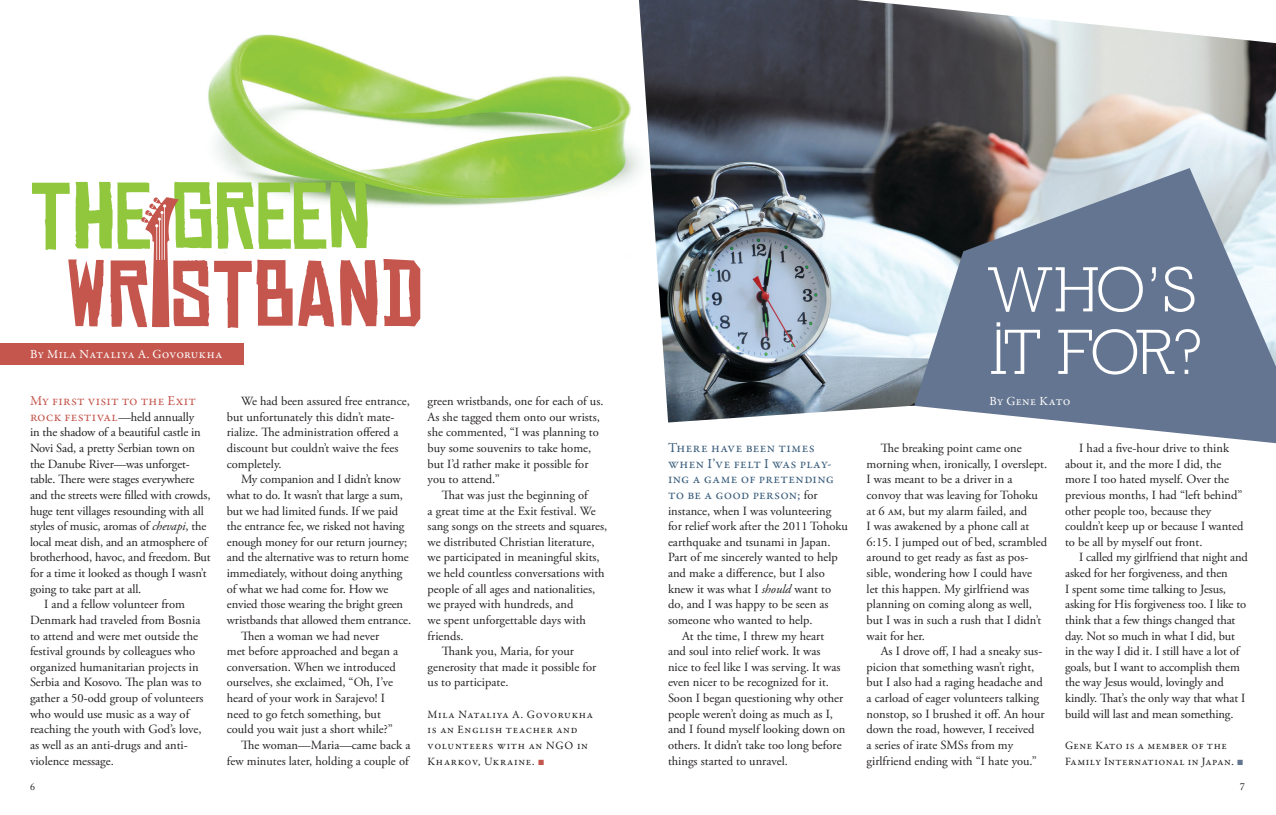
<style>
.page{position:relative;width:1276px;height:815px;background:#fff}
.page>*{position:absolute;margin:0;border:0;box-sizing:border-box;transform-origin:0 0}
.t1{font:90px "Chinese Rocks Rg";color:#c4564d}
.t2{font:90px "Chinese Rocks Rg";color:#90c73d}
.t3{font:65px/62.5px "Nilland";letter-spacing:-.06em;color:#fff}
.t4{font:13.75px/15.6px "Garamond Premr Pro";letter-spacing:.025em;color:#395c7b}
.t5{font:13.75px "Garamond Premr Pro";letter-spacing:.02em;color:#c4564d}
.t6{font:12.5px/15.6px "Adobe Garamond Pro";color:#231f20}
.t7{font:12.5px "Garamond Premr Pro";letter-spacing:.03em;color:#fff}
.t8{font:11.25px/15.6px "Garamond Premr Pro";letter-spacing:.05em;color:#231f20}
.t9{font:10px "Adobe Caslon Pro";color:#231f20}
.s1{font-family:"Arial";color:#c4564d}
.s2{font-family:"Garamond Premr Pro";font-size:13.75px;color:#c4564d}
.s3{font-style:italic}
.s4{font-family:"Adobe Garamond Pro";font-size:12.5px;color:#231f20}
.s5{font-family:"Arial";color:#647591}
</style>
<div class="page">
<img style="left:208px;top:34px;width:431px;height:219px">
<div style="left:0;top:343px;width:244px;height:21px;background:#c4564d"></div>
<img style="left:639px;top:0;width:637px;height:422px">
<svg style="left:914px;top:168px;width:362px;height:275px;background:#808da0"></svg>
<svg style="left:141px;top:197px;width:38px;height:130px"></svg>
<h1 class="t2" style="left:30px;top:168px;width:342px">THE GREEN</h1>
<h1 class="t1" style="left:65px;top:246px;width:361px">WRISTBAND</h1>
<p class="t7" style="left:30px;top:347px;width:194px">By Mila Nataliya A. Govorukha</p>
<p class="t6" style="left:227px;top:394px;width:184px;text-indent:14px">We had been assured free entrance, but unfortunately this didn’t mate&shy;rialize. The administration offered a discount but couldn’t waive the fees completely.</p>
<p class="t6" style="left:241px;top:472px;width:161px">My companion and I didn’t know</p>
<p class="t6" style="left:227px;top:488px;width:178px">what to do. It wasn’t that large a sum,</p>
<p class="t6" style="left:227px;top:503px;width:173px">but we had limited funds. If we paid</p>
<p class="t6" style="left:227px;top:519px;width:179px">the entrance fee, we risked not having</p>
<p class="t6" style="left:227px;top:534px;width:182px">enough money for our return journey;</p>
<p class="t6" style="left:227px;top:550px;width:183px">and the alternative was to return home</p>
<p class="t6" style="left:227px;top:566px;width:177px">immediately, without doing anything</p>
<p class="t6" style="left:227px;top:581px;width:163px">of what we had come for. How we</p>
<p class="t6" style="left:227px;top:597px;width:178px">envied those wearing the bright green</p>
<p class="t6" style="left:227px;top:613px;width:186px">wristbands that allowed them entrance.</p>
<p class="t6" style="left:241px;top:628px;width:140px">Then a woman we had never</p>
<p class="t6" style="left:227px;top:644px;width:173px">met before approached and began a</p>
<p class="t6" style="left:227px;top:659px;width:171px">conversation. When we introduced</p>
<p class="t6" style="left:227px;top:675px;width:168px">ourselves, she exclaimed, “Oh, I’ve</p>
<p class="t6" style="left:227px;top:691px;width:160px">heard of your work in Sarajevo! I</p>
<p class="t6" style="left:227px;top:706px;width:155px">need to go fetch something, but</p>
<p class="t6" style="left:227px;top:722px;width:168px">could you wait just a short while?”</p>
<p class="t6" style="left:241px;top:738px;width:171px">The woman—Maria—came back a</p>
<p class="t6" style="left:227px;top:753px;width:183px">few minutes later, holding a couple of</p>
<p class="t6" style="left:428px;top:394px;width:177px">green wristbands, one for each of us.<br>As she tagged them onto our wrists, she commented, “I was planning to buy some souvenirs to take home, but I’d rather make it possible for you to attend.”</p>
<p class="t6" style="left:442px;top:488px;width:147px">That was just the beginning of</p>
<p class="t6" style="left:427px;top:503px;width:170px">a great time at the Exit festival. We</p>
<p class="t6" style="left:427px;top:519px;width:181px">sang songs on the streets and squares,</p>
<p class="t6" style="left:427px;top:534px;width:168px">we distributed Christian literature,</p>
<p class="t6" style="left:427px;top:550px;width:174px">we participated in meaningful skits,</p>
<p class="t6" style="left:427px;top:566px;width:179px">we held countless conversations with</p>
<p class="t6" style="left:427px;top:581px;width:169px">people of all ages and nationalities,</p>
<p class="t6" style="left:427px;top:597px;width:147px">we prayed with hundreds, and</p>
<p class="t6" style="left:427px;top:613px;width:160px">we spent unforgettable days with</p>
<p class="t6" style="left:427px;top:628px;width:38px">friends.</p>
<p class="t6" style="left:442px;top:644px;width:134px">Thank you, Maria, for your</p>
<p class="t6" style="left:427px;top:659px;width:170px">generosity that made it possible for</p>
<p class="t6" style="left:427px;top:675px;width:82px">us to participate.</p>
<p class="t8" style="left:428px;top:707px;width:167px">Mila Nataliya A. Govorukha is an English teacher and volunteers with an NGO in<br>Kharkov, Ukraine. <span class="s1">■</span></p>
<p class="t5" style="left:30px;top:392px;width:168px">My first visit to the Exit</p>
<p class="t6" style="left:30px;top:409px;width:166px"><span class="s2">rock festival</span>—held annually</p>
<p class="t6" style="left:30px;top:425px;width:172px">in the shadow of a beautiful castle in</p>
<p class="t6" style="left:30px;top:441px;width:167px">Novi Sad, a pretty Serbian town on</p>
<p class="t6" style="left:30px;top:456px;width:161px">the Danube River—was unforget-</p>
<p class="t6" style="left:30px;top:472px;width:166px">table. There were stages everywhere</p>
<p class="t6" style="left:30px;top:488px;width:182px">and the streets were filled with crowds,</p>
<p class="t6" style="left:30px;top:503px;width:175px">huge tent villages resounding with all</p>
<p class="t6" style="left:30px;top:519px;width:178px">styles of music, aromas of <span class="s3">chevapi</span>, the</p>
<p class="t6" style="left:30px;top:534px;width:179px">local meat dish, and an atmosphere of</p>
<p class="t6" style="left:30px;top:550px;width:182px">brotherhood, havoc, and freedom. But</p>
<p class="t6" style="left:30px;top:566px;width:178px">for a time it looked as though I wasn’t</p>
<p class="t6" style="left:30px;top:581px;width:113px">going to take part at all.</p>
<p class="t6" style="left:44px;top:597px;width:142px">I and a fellow volunteer from</p>
<p class="t6" style="left:30px;top:613px;width:172px">Denmark had traveled from Bosnia</p>
<p class="t6" style="left:30px;top:628px;width:170px">to attend and were met outside the</p>
<p class="t6" style="left:30px;top:644px;width:167px">festival grounds by colleagues who</p>
<p class="t6" style="left:30px;top:659px;width:170px">organized humanitarian projects in</p>
<p class="t6" style="left:30px;top:675px;width:173px">Serbia and Kosovo. The plan was to</p>
<p class="t6" style="left:30px;top:691px;width:175px">gather a 50-odd group of volunteers</p>
<p class="t6" style="left:30px;top:706px;width:161px">who would use music as a way of</p>
<p class="t6" style="left:30px;top:722px;width:173px">reaching the youth with God’s love,</p>
<p class="t6" style="left:30px;top:738px;width:159px">as well as an anti-drugs and anti-</p>
<p class="t6" style="left:30px;top:753px;width:85px">violence message.</p>
<p class="t4" style="left:668px;top:440px;width:168px">There have been times when I’ve felt I was play&shy;ing a game of pretending to be a good person; <span class="s4">for</span></p>
<p class="t6" style="left:668px;top:503px;width:165px">instance, when I was volunteering</p>
<p class="t6" style="left:668px;top:519px;width:181px">for relief work after the 2011 Tohoku</p>
<p class="t6" style="left:668px;top:534px;width:164px">earthquake and tsunami in Japan.</p>
<p class="t6" style="left:668px;top:550px;width:171px">Part of me sincerely wanted to help</p>
<p class="t6" style="left:668px;top:566px;width:158px">and make a difference, but I also</p>
<p class="t6" style="left:668px;top:581px;width:165px">knew it was what I <span class="s3">should</span> want to</p>
<p class="t6" style="left:668px;top:597px;width:162px">do, and I was happy to be seen as</p>
<p class="t6" style="left:668px;top:613px;width:146px">someone who wanted to help.</p>
<p class="t6" style="left:682px;top:628px;width:144px">At the time, I threw my heart</p>
<p class="t6" style="left:668px;top:644px;width:154px">and soul into relief work. It was</p>
<p class="t6" style="left:668px;top:659px;width:174px">nice to feel like I was serving. It was</p>
<p class="t6" style="left:668px;top:675px;width:162px">even nicer to be recognized for it.</p>
<p class="t6" style="left:668px;top:691px;width:177px">Soon I began questioning why other</p>
<p class="t6" style="left:668px;top:706px;width:167px">people weren’t doing as much as I,</p>
<p class="t6" style="left:668px;top:722px;width:179px">and I found myself looking down on</p>
<p class="t6" style="left:668px;top:738px;width:175px">others. It didn’t take too long before</p>
<p class="t6" style="left:668px;top:753px;width:121px">things started to unravel.</p>
<h2 class="t3" style="left:989px;top:258px;width:215px">WHO’S<br>IT FOR?</h2>
<p class="t7" style="left:989px;top:394px;width:83px">By Gene Kato</p>
<p class="t6" style="left:866px;top:441px;width:182px;text-indent:14px">The breaking point came one morning when, ironically, I overslept.<br>I was meant to be a driver in a convoy that was leaving for Tohoku at 6 am, but my alarm failed, and<br>I was awakened by a phone call at<br>6:15. I jumped out of bed, scrambled around to get ready as fast as pos&shy;sible, wondering how I could have<br>let this happen. My girlfriend was planning on coming along as well, but I was in such a rush that I didn’t wait for her.</p>
<p class="t6" style="left:866px;top:644px;width:179px;text-indent:14px">As I drove off, I had a sneaky sus&shy;picion that something wasn’t right, but I also had a raging headache and a carload of eager volunteers talking nonstop, so I brushed it off. An hour down the road, however, I received<br>a series of irate SMSs from my girlfriend ending with “I hate you.”</p>
<p class="t6" style="left:1065px;top:441px;width:180px;text-indent:14px">I had a five-hour drive to think about it, and the more I did, the more I too hated myself. Over the previous months, I had “left behind” other people too, because they couldn’t keep up or because I wanted to be all by myself out front.</p>
<p class="t6" style="left:1065px;top:550px;width:184px;text-indent:14px">I called my girlfriend that night and asked for her forgiveness, and then<br>I spent some time talking to Jesus, asking for His forgiveness too. I like to think that a few things changed that day. Not so much in what I did, but in the way I did it. I still have a lot of goals, but I want to accomplish them the way Jesus would, lovingly and kindly. That’s the only way that what I build will last and mean something.</p>
<p class="t8" style="left:1065px;top:738px;width:180px">Gene Kato is a member of the<br>Family International in Japan. <span class="s5">■</span></p>
<p class="t9" style="left:30px;top:781px;width:6px">6</p>
<p class="t9" style="left:1239px;top:781px;width:6px">7</p>
</div>
